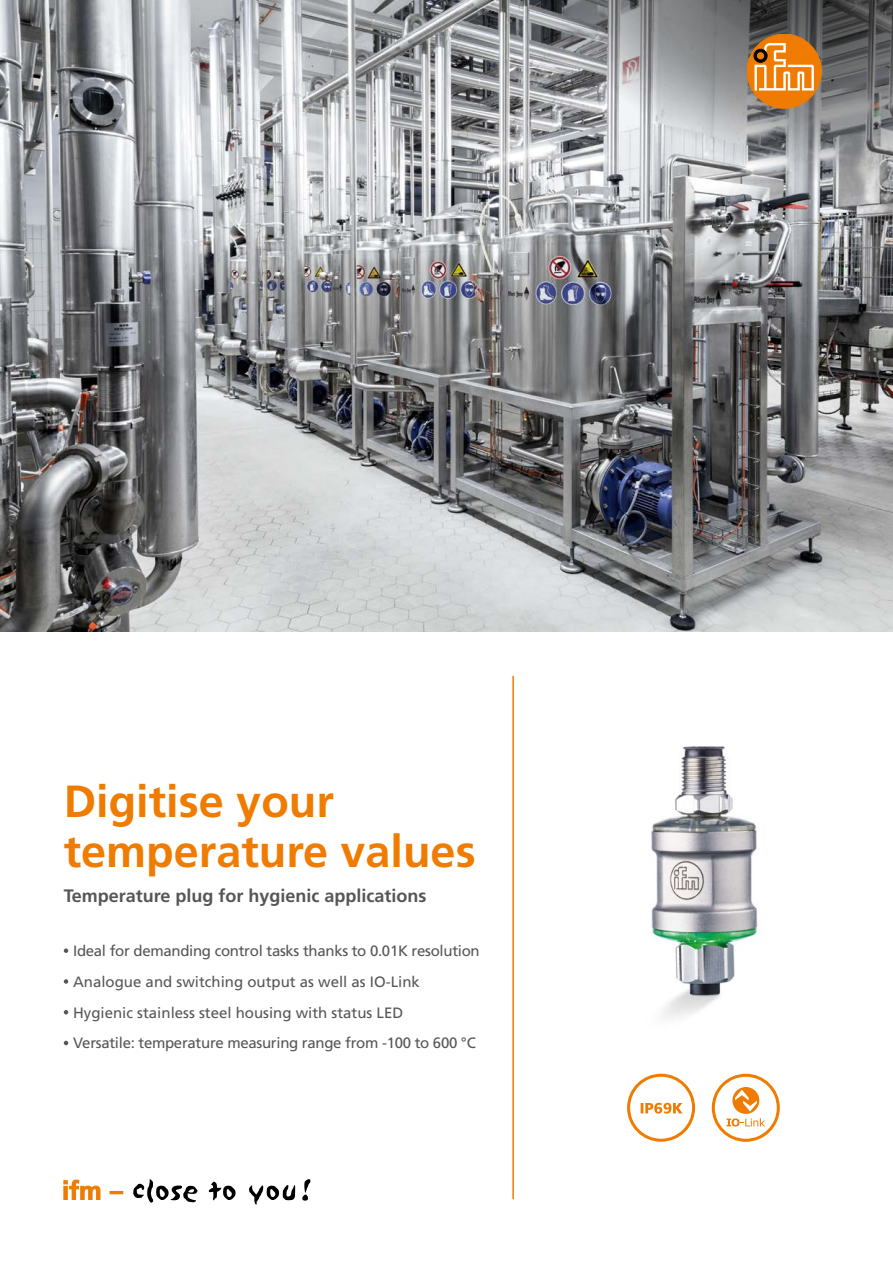
<style>
.page{position:relative;width:893px;height:1263px;background:#fff}
.page>*{position:absolute;margin:0;border:0;box-sizing:border-box;transform-origin:0 0}
.Titel_Headline_30pt{font:700 45px/49.5px "Frutiger LT Com";color:#ef7c00}
.Titel_Subheadline_12pt{font:700 18px "Frutiger LT Com";color:#565656}
.Features{font:15px "Frutiger LT Com";letter-spacing:-.02em;color:#565656}
.Features-2{font:15px "Frutiger LT Com";color:#565656}
</style>
<div class="page">
<img style="left:0;top:0;width:893px;height:631px">
<svg style="left:463px;top:0;width:430px;height:226px;background:#9a9b9d"></svg>
<img style="left:651px;top:746px;width:107px;height:272px">
<svg style="left:64px;top:1180px;width:36px;height:20px"></svg>
<svg style="left:110px;top:1191px;width:13px;height:3px"></svg>
<svg style="left:133px;top:1179px;width:64px;height:24px"></svg>
<svg style="left:209px;top:1182px;width:27px;height:18px"></svg>
<svg style="left:249px;top:1185px;width:46px;height:19px"></svg>
<svg style="left:302px;top:1179px;width:8px;height:22px"></svg>
<hr style="left:512px;top:676px;width:2px;height:523px;background:#ef7c00">
<div style="left:747px;top:34px;width:74px;height:74px;background:#ef7c00;border-radius:50%"></div>
<div style="left:747px;top:34px;width:74px;height:74px;border:1px solid #ef7c00;border-radius:50%"></div>
<svg style="left:754px;top:43px;width:60px;height:47px"></svg>
<svg style="left:64px;top:948px;width:4px;height:5px"></svg>
<svg style="left:64px;top:979px;width:4px;height:5px"></svg>
<svg style="left:64px;top:1010px;width:4px;height:4px"></svg>
<svg style="left:64px;top:1041px;width:4px;height:4px"></svg>
<svg style="left:627px;top:1074px;width:68px;height:68px"></svg>
<svg style="left:712px;top:1074px;width:68px;height:68px"></svg>
<p class="Titel_Headline_30pt" style="left:64px;top:777px;width:413px">Digitise your temperature values</p>
<p class="Titel_Subheadline_12pt" style="left:64px;top:886px;width:364px">Temperature plug for hygienic applications</p>
<p class="Features" style="left:73px;top:942px;width:408px">Ideal for demanding control tasks thanks to 0.01K resolution</p>
<p class="Features-2" style="left:73px;top:973px;width:348px">Analogue and switching output as well as IO-Link</p>
<p class="Features-2" style="left:73px;top:1004px;width:332px">Hygienic stainless steel housing with status LED</p>
<p class="Features" style="left:73px;top:1034px;width:404px">Versatile: temperature measuring range from -100 to 600 °C</p>
</div>
